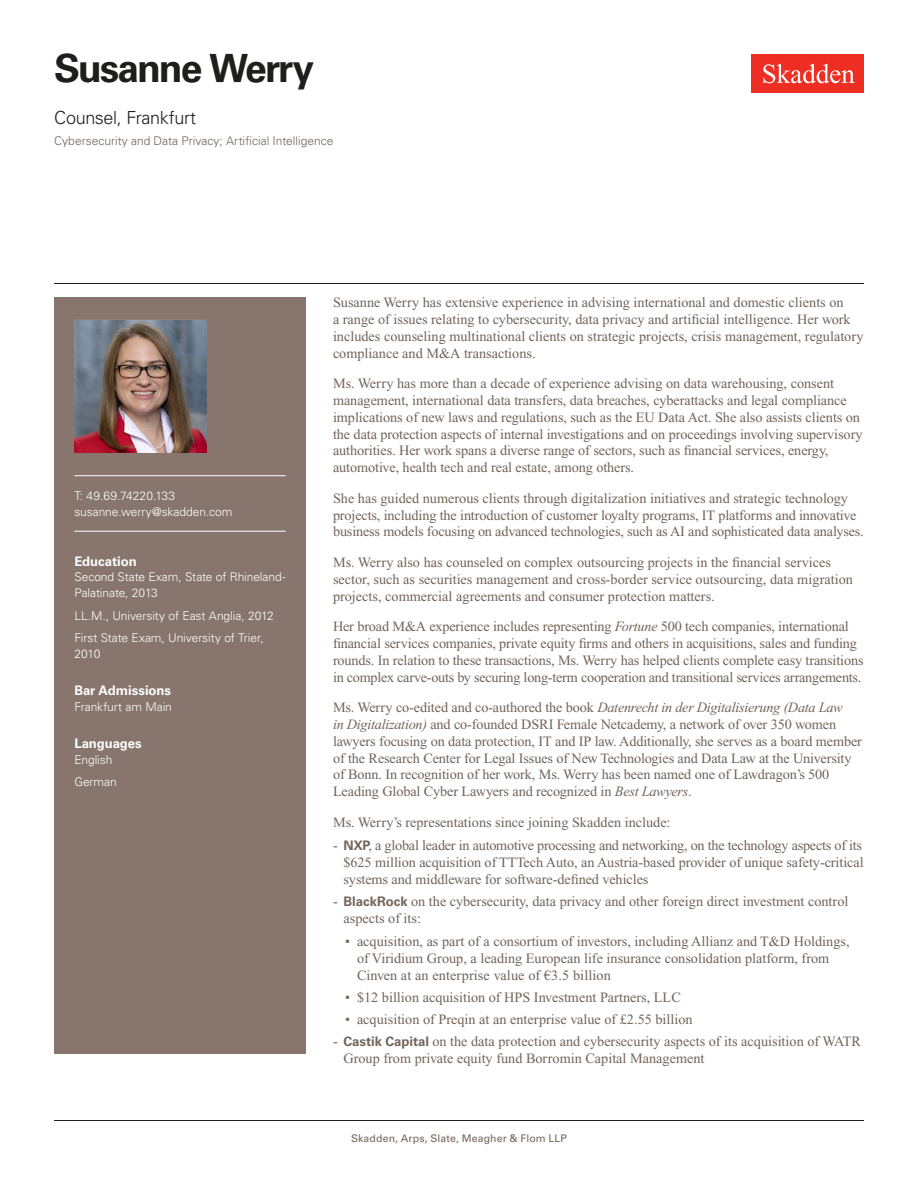
<style>
.page{position:relative;width:918px;height:1188px;background:#fff}
.page>*{position:absolute;margin:0;border:0;box-sizing:border-box;transform-origin:0 0}
.Name{font:700 39px "Univers LT Std";letter-spacing:-.05em;color:#1e1e1d}
.Title_and_Office{font:300 18px "Univers LT Std";letter-spacing:-.02em;color:#1e1e1d}
.Main_Body{font:14.25px/16.8px "Times New Roman PS Std";letter-spacing:-.005em;color:#726458}
.Main_Body_Bulleted{font:14.25px/16.8px "Times New Roman PS Std";color:#726458}
.Main_Body_Second_Level_Bullet{font:14.25px/16.8px "Times New Roman PS Std";color:#726458}
.Bar_Admission_Education{font:700 13.2px "Univers LT Std";letter-spacing:-.005em;color:#fff}
.Sidebar_text{font:300 12px/15.8px "Univers LT Std";letter-spacing:-.005em;color:#fff}
.Practice{font:300 12px "Univers LT Std";color:#726458}
.Email{font:300 12px "Univers LT Std";letter-spacing:-.005em;color:#fff}
.Phone_Number{font:300 12px "Univers LT Std";letter-spacing:.005em;color:#fff}
.Folio{font:10.5px "Univers LT Std";letter-spacing:.01em;color:#726458}
.s1{font-style:italic}
.s2{font-family:"Univers LT Std";font-weight:700;font-size:13.2px}
</style>
<div class="page">
<div style="left:752px;top:54px;width:112px;height:39px;background:#ee2e22"></div>
<svg style="left:763px;top:64px;width:92px;height:19px"></svg>
<div style="left:54px;top:297px;width:252px;height:756px;background:#87756e"></div>
<hr style="left:74px;top:475px;width:212px;height:1px;background:#fff">
<hr style="left:74px;top:531px;width:212px;height:1px;background:#fff">
<img style="left:74px;top:320px;width:132px;height:132px">
<hr style="left:54px;top:1120px;width:810px;height:1px;background:#1e1e1d">
<hr style="left:54px;top:283px;width:810px;height:1px;background:#1e1e1d">
<h1 class="Name" style="left:54px;top:46px;width:262px">Susanne Werry</h1>
<h2 class="Title_and_Office" style="left:54px;top:107px;width:144px">Counsel, Frankfurt</h2>
<h3 class="Practice" style="left:54px;top:134px;width:281px">Cybersecurity and Data Privacy; Artificial Intelligence</h3>
<p class="Phone_Number" style="left:74px;top:489px;width:102px">T: 49.69.74220.133</p>
<p class="Email" style="left:74px;top:504px;width:160px">susanne.werry@skadden.com</p>
<p class="Bar_Admission_Education" style="left:74px;top:553px;width:64px">Education</p>
<p class="Sidebar_text" style="left:74px;top:569px;width:213px">Second State Exam, State of Rhineland-<br>Palatinate, 2013</p>
<p class="Sidebar_text" style="left:74px;top:608px;width:201px">LL.M., University of East Anglia, 2012</p>
<p class="Sidebar_text" style="left:74px;top:630px;width:191px">First State Exam, University of Trier,<br>2010</p>
<p class="Bar_Admission_Education" style="left:74px;top:683px;width:98px">Bar Admissions</p>
<p class="Sidebar_text" style="left:74px;top:699px;width:99px">Frankfurt am Main</p>
<p class="Bar_Admission_Education" style="left:74px;top:736px;width:69px">Languages</p>
<p class="Sidebar_text" style="left:74px;top:752px;width:40px">English</p>
<p class="Sidebar_text" style="left:74px;top:774px;width:44px">German</p>
<p class="Main_Body" style="left:333px;top:294px;width:532px">Susanne Werry has extensive experience in advising international and domestic clients on<br>a range of issues relating to cybersecurity, data privacy and artificial intelligence. Her work includes counseling multinational clients on strategic projects, crisis management, regulatory compliance and M&amp;A transactions.</p>
<p class="Main_Body" style="left:333px;top:375px;width:531px">Ms. Werry has more than a decade of experience advising on data warehousing, consent management, international data transfers, data breaches, cyberattacks and legal compliance implications of new laws and regulations, such as the EU Data Act. She also assists clients on the data protection aspects of internal investigations and on proceedings involving supervisory authorities. Her work spans a diverse range of sectors, such as financial services, energy, automotive, health tech and real estate, among others.</p>
<p class="Main_Body" style="left:333px;top:490px;width:532px">She has guided numerous clients through digitalization initiatives and strategic technology projects, including the introduction of customer loyalty programs, IT platforms and innovative business models focusing on advanced technologies, such as AI and sophisticated data analyses.</p>
<p class="Main_Body" style="left:333px;top:554px;width:522px">Ms. Werry also has counseled on complex outsourcing projects in the financial services sector, such as securities management and cross-border service outsourcing, data migration projects, commercial agreements and consumer protection matters.</p>
<p class="Main_Body" style="left:333px;top:618px;width:532px">Her broad M&amp;A experience includes representing <span class="s1">Fortune</span> 500 tech companies, international financial services companies, private equity firms and others in acquisitions, sales and funding rounds. In relation to these transactions, Ms. Werry has helped clients complete easy transitions in complex carve-outs by securing long-term cooperation and transitional services arrangements.</p>
<p class="Main_Body" style="left:333px;top:699px;width:530px">Ms. Werry co-edited and co-authored the book <span class="s1">Datenrecht in der Digitalisierung (Data Law<br>in Digitalization)</span> and co-founded DSRI Female Netcademy, a network of over 350 women lawyers focusing on data protection, IT and IP law. Additionally, she serves as a board member of the Research Center for Legal Issues of New Technologies and Data Law at the University of Bonn. In recognition of her work, Ms. Werry has been named one of Lawdragon’s 500<br>Leading Global Cyber Lawyers and recognized in <span class="s1">Best Lawyers</span>.</p>
<p class="Main_Body" style="left:333px;top:814px;width:339px">Ms. Werry’s representations since joining Skadden include:</p>
<p class="Main_Body_Bulleted" style="left:344px;top:837px;width:522px;text-align:justify;text-indent:-10px">- <span class="s2">NXP</span>, a global leader in automotive processing and networking, on the technology aspects of its $625 million acquisition of TTTech Auto, an Austria-based provider of unique safety-critical systems and middleware for software-defined vehicles</p>
<p class="Main_Body_Bulleted" style="left:344px;top:893px;width:506px;text-indent:-10px">- <span class="s2">BlackRock</span> on the cybersecurity, data privacy and other foreign direct investment control aspects of its:</p>
<p class="Main_Body_Second_Level_Bullet" style="left:357px;top:933px;width:494px;text-indent:-12px">• acquisition, as part of a consortium of investors, including Allianz and T&amp;D Holdings, of Viridium Group, a leading European life insurance consolidation platform, from<br>Cinven at an enterprise value of €3.5 billion</p>
<p class="Main_Body_Second_Level_Bullet" style="left:345px;top:989px;width:337px">• $12 billion acquisition of HPS Investment Partners, LLC</p>
<p class="Main_Body_Second_Level_Bullet" style="left:345px;top:1011px;width:349px">• acquisition of Preqin at an enterprise value of £2.55 billion</p>
<p class="Main_Body_Bulleted" style="left:344px;top:1033px;width:519px;text-indent:-10px">- <span class="s2">Castik Capital</span> on the data protection and cybersecurity aspects of its acquisition of WATR<br>Group from private equity fund Borromin Capital Management</p>
<p class="Folio" style="left:351px;top:1132px;width:217px">Skadden, Arps, Slate, Meagher &amp; Flom LLP</p>
</div>
